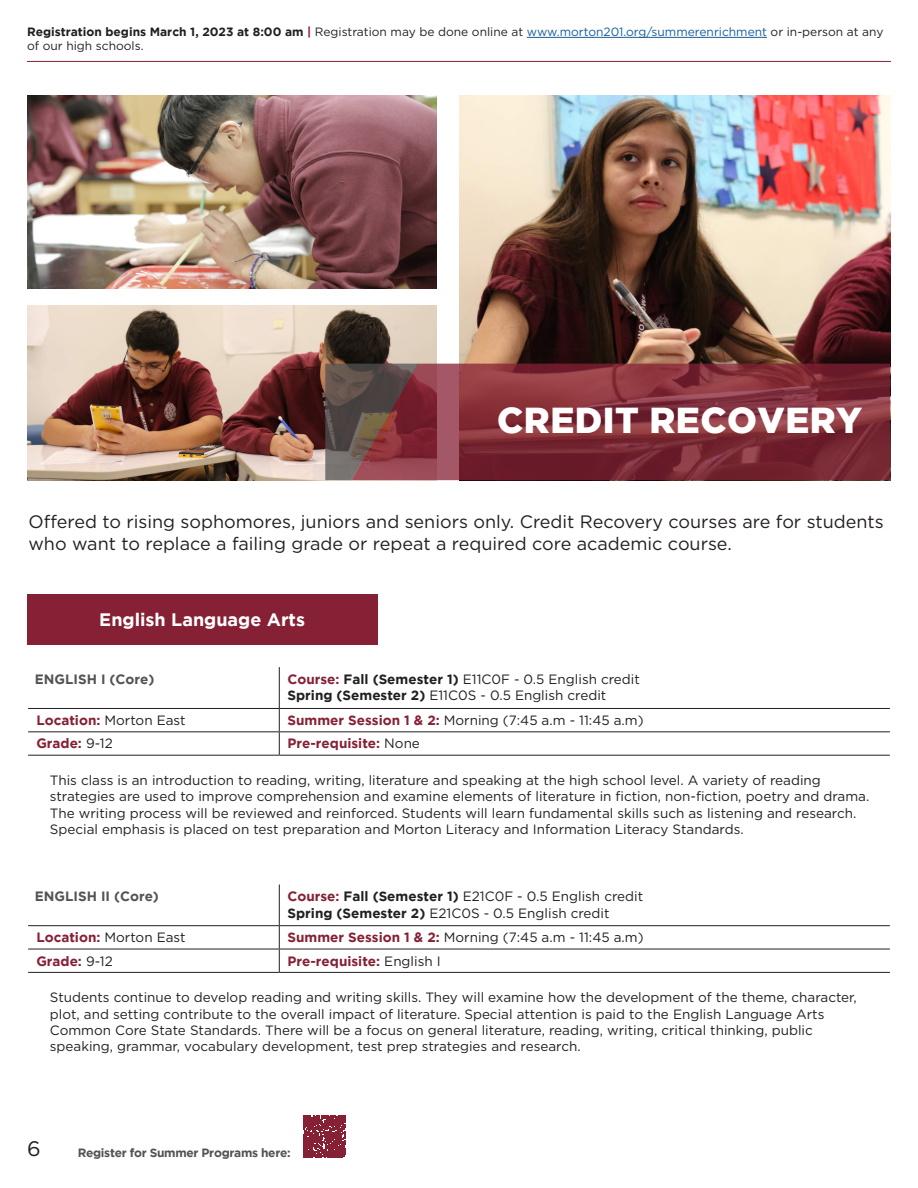
<style>
.page{position:relative;width:918px;height:1188px;background:#fff}
.page>*{position:absolute;margin:0;border:0;box-sizing:border-box;transform-origin:0 0}
.t1{font:900 36px "Gotham";letter-spacing:.015em;color:#fff}
.t2{font:21px "Gotham";color:#231f20}
.t3{font:18px/21.6px "Gotham";color:#231f20}
.t4{font:700 18px "Gotham";color:#fff}
.Body_Text{font:13.5px/16.2px "Gotham";color:#231f20}
.Body_Text-2{font:700 13.5px "Gotham";color:#862135}
.t5{font:700 13.5px "Gotham";color:#535353}
.t6{font:12px/14.4px "Gotham";color:#231f20}
.t7{font:700 12px "Gotham";letter-spacing:-.025em;color:#535353}
.s1{font-weight:700}
.s2{font-weight:700;color:#862135}
.s3{color:#175d9e}
.s4{font-weight:400;color:#231f20}
</style>
<div class="page">
<hr style="left:527px;top:37px;width:240px;height:1px;background:#175d9e">
<hr style="left:27px;top:61px;width:864px;height:1px;background:#862135">
<svg style="left:303px;top:1115px;width:43px;height:43px"></svg>
<img style="left:459px;top:96px;width:432px;height:385px">
<img style="left:27px;top:96px;width:409px;height:192px">
<img style="left:27px;top:305px;width:409px;height:175px">
<svg style="left:418px;top:364px;width:472px;height:116px"></svg>
<svg style="left:325px;top:364px;width:93px;height:116px"></svg>
<div style="left:27px;top:594px;width:350px;height:51px;background:#862135"></div>
<hr style="left:279px;top:667px;width:1px;height:41px;background:#231f20">
<svg style="left:279px;top:709px;width:1px;height:46px"></svg>
<hr style="left:28px;top:708px;width:251px;height:1px;background:#231f20">
<hr style="left:279px;top:708px;width:611px;height:1px;background:#231f20">
<hr style="left:28px;top:731px;width:251px;height:1px;background:#231f20">
<hr style="left:279px;top:731px;width:611px;height:1px;background:#231f20">
<hr style="left:28px;top:755px;width:251px;height:1px;background:#231f20">
<hr style="left:279px;top:755px;width:611px;height:1px;background:#231f20">
<hr style="left:279px;top:885px;width:1px;height:40px;background:#231f20">
<svg style="left:279px;top:926px;width:1px;height:46px"></svg>
<hr style="left:28px;top:925px;width:251px;height:1px;background:#231f20">
<hr style="left:279px;top:925px;width:611px;height:1px;background:#231f20">
<hr style="left:28px;top:949px;width:251px;height:1px;background:#231f20">
<hr style="left:279px;top:949px;width:611px;height:1px;background:#231f20">
<hr style="left:28px;top:972px;width:251px;height:1px;background:#231f20">
<hr style="left:279px;top:972px;width:611px;height:1px;background:#231f20">
<p class="t6" style="left:27px;top:24px;width:858px"><span class="s1">Registration begins March 1, 2023 at 8:00 am</span> <span class="s2">|</span> Registration may be done online at <span class="s3">www.morton201.org/summerenrichment</span> or in-person at any of our high schools.</p>
<h3 class="t1" style="left:497px;top:400px;width:367px">CREDIT RECOVERY</h3>
<p class="t3" style="left:28px;top:511px;width:857px">Offered to rising sophomores, juniors and seniors only. Credit Recovery courses are for students who want to replace a failing grade or repeat a required core academic course.</p>
<p class="t4" style="left:99px;top:609px;width:207px">English Language Arts</p>
<h3 class="t5" style="left:35px;top:671px;width:121px">ENGLISH I (Core)</h3>
<p class="Body_Text" style="left:288px;top:671px;width:354px"><span class="s2">Course:</span> <span class="s1">Fall (Semester 1)</span> E11C0F - 0.5 English credit</p>
<p class="Body_Text" style="left:288px;top:687px;width:320px"><span class="s1">Spring (Semester 2)</span> E11C0S - 0.5 English credit</p>
<p class="Body_Text" style="left:36px;top:712px;width:151px"><span class="s2">Location:</span> Morton East</p>
<p class="Body_Text" style="left:288px;top:712px;width:357px"><span class="s2">Summer Session 1 &amp; 2:</span> Morning (7:45 a.m - 11:45 a.m)</p>
<p class="Body_Text-2" style="left:36px;top:736px;width:78px">Grade: <span class="s4">9-12</span></p>
<p class="Body_Text-2" style="left:288px;top:736px;width:134px">Pre-requisite: <span class="s4">None</span></p>
<p class="Body_Text" style="left:50px;top:772px;width:821px">This class is an introduction to reading, writing, literature and speaking at the high school level. A variety of reading strategies are used to improve comprehension and examine elements of literature in fiction, non-fiction, poetry and drama.<br>The writing process will be reviewed and reinforced. Students will learn fundamental skills such as listening and research.<br>Special emphasis is placed on test preparation and Morton Literacy and Information Literacy Standards.</p>
<h3 class="t5" style="left:35px;top:889px;width:126px">ENGLISH II (Core)</h3>
<p class="Body_Text" style="left:288px;top:888px;width:357px"><span class="s2">Course:</span> <span class="s1">Fall (Semester 1)</span> E21C0F - 0.5 English credit</p>
<p class="Body_Text" style="left:288px;top:904px;width:324px"><span class="s1">Spring (Semester 2)</span> E21C0S - 0.5 English credit</p>
<p class="Body_Text" style="left:36px;top:929px;width:151px"><span class="s2">Location:</span> Morton East</p>
<p class="Body_Text" style="left:288px;top:929px;width:357px"><span class="s2">Summer Session 1 &amp; 2:</span> Morning (7:45 a.m - 11:45 a.m)</p>
<p class="Body_Text-2" style="left:36px;top:953px;width:78px">Grade: <span class="s4">9-12</span></p>
<p class="Body_Text-2" style="left:288px;top:953px;width:155px">Pre-requisite: <span class="s4">English I</span></p>
<p class="Body_Text" style="left:50px;top:989px;width:808px">Students continue to develop reading and writing skills. They will examine how the development of the theme, character, plot, and setting contribute to the overall impact of literature. Special attention is paid to the English Language Arts Common Core State Standards. There will be a focus on general literature, reading, writing, critical thinking, public speaking, grammar, vocabulary development, test prep strategies and research.</p>
<h2 class="t2" style="left:27px;top:1137px;width:15px">6</h2>
<p class="t7" style="left:78px;top:1146px;width:214px">Register for Summer Programs here:</p>
</div>
